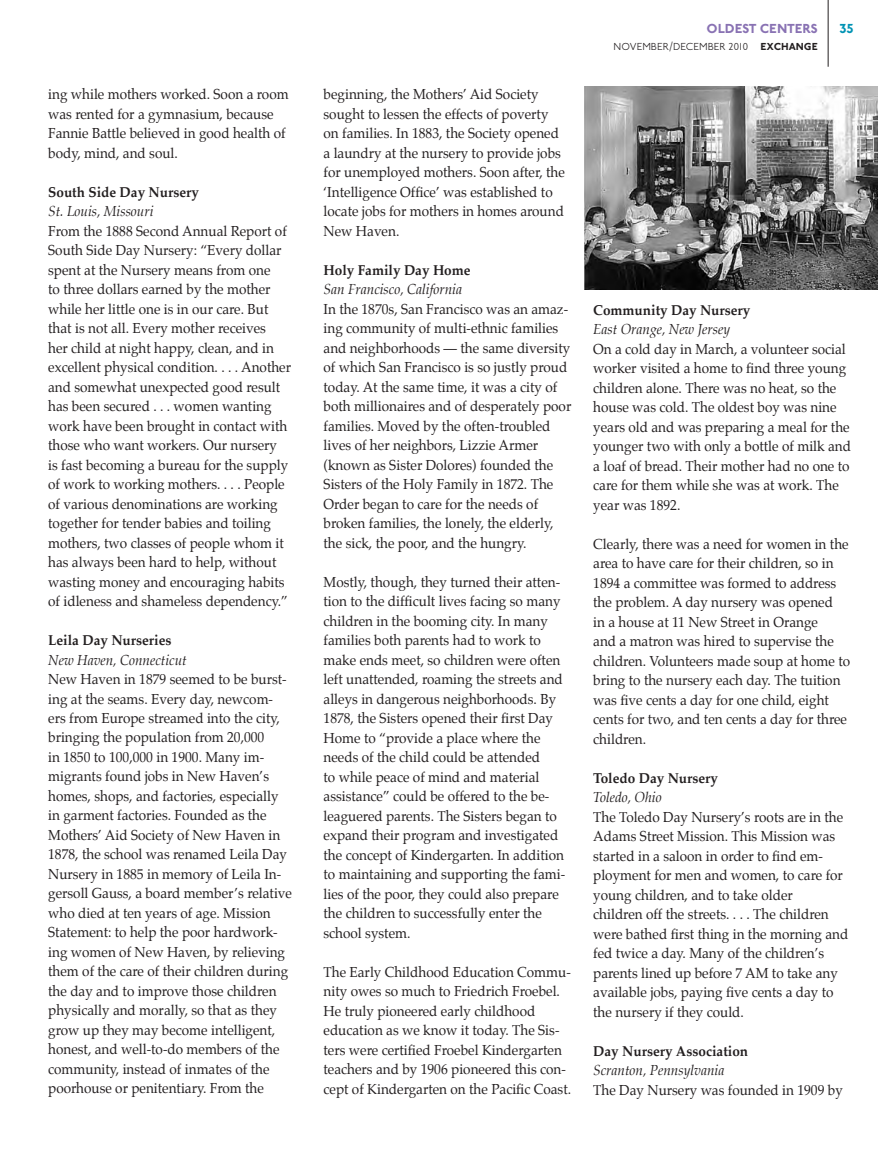
<style>
.page{position:relative;width:891px;height:1161px;background:#fff}
.page>*{position:absolute;margin:0;border:0;box-sizing:border-box;transform-origin:0 0}
.t1{font:14.25px/19.5px "Palatino";color:#231f20;scale:.95 1}
.t2{font:italic 14.25px "Palatino";color:#231f20;scale:.95 1}
.t3{font:700 14.25px "Palatino";color:#231f20;scale:.95 1}
.t4{font:700 13.5px "Johnston ITC";letter-spacing:-.015em;color:#8972b3}
.t5{font:700 13.5px "Johnston ITC";color:#0093b4}
.t6{font:300 10.5px "Johnston ITC";color:#231f20}
.s1{font-weight:700}
</style>
<div class="page">
<hr style="left:828px;top:0;width:1px;height:67px;background:#231f20">
<img style="left:585px;top:86px;width:292px;height:204px">
<p class="t1" style="left:48px;top:84px;width:255px">ing while mothers worked. Soon a room was rented for a gymnasium, because Fannie Battle believed in good health of body, mind, and soul.</p>
<p class="t3" style="left:48px;top:180px;width:160px">South Side Day Nursery</p>
<p class="t2" style="left:48px;top:200px;width:112px">St. Louis, Missouri</p>
<p class="t1" style="left:48px;top:221px;width:257px">From the 1888 Second Annual Report of South Side Day Nursery: “Every dollar spent at the Nursery means from one<br>to three dollars earned by the mother while her little one is in our care. But that is not all. Every mother receives<br>her child at night happy, clean, and in excellent physical condition. . . . Another and somewhat unexpected good result has been secured . . . women wanting work have been brought in contact with those who want workers. Our nursery<br>is fast becoming a bureau for the supply of work to working mothers. . . . People of various denominations are working together for tender babies and toiling mothers, two classes of people whom it has always been hard to help, without wasting money and encouraging habits of idleness and shameless dependency.”</p>
<p class="t3" style="left:48px;top:628px;width:131px">Leila Day Nurseries</p>
<p class="t2" style="left:48px;top:648px;width:147px">New Haven, Connecticut</p>
<p class="t1" style="left:48px;top:669px;width:258px">New Haven in 1879 seemed to be burst&shy;ing at the seams. Every day, newcom&shy;ers from Europe streamed into the city, bringing the population from 20,000<br>in 1850 to 100,000 in 1900. Many im&shy;migrants found jobs in New Haven’s homes, shops, and factories, especially in garment factories. Founded as the Mothers’ Aid Society of New Haven in 1878, the school was renamed Leila Day Nursery in 1885 in memory of Leila In&shy;gersoll Gauss, a board member’s relative who died at ten years of age. Mission Statement: to help the poor hardwork&shy;ing women of New Haven, by relieving them of the care of their children during the day and to improve those children physically and morally, so that as they grow up they may become intelligent, honest, and well-to-do members of the community, instead of inmates of the poorhouse or penitentiary. From the</p>
<p class="t1" style="left:324px;top:85px;width:256px">beginning, the Mothers’ Aid Society sought to lessen the effects of poverty on families. In 1883, the Society opened a laundry at the nursery to provide jobs for unemployed mothers. Soon after, the ‘Intelligence Office’ was established to locate jobs for mothers in homes around New Haven.</p>
<p class="t3" style="left:324px;top:258px;width:156px">Holy Family Day Home</p>
<p class="t2" style="left:324px;top:278px;width:147px">San Francisco, California</p>
<p class="t1" style="left:324px;top:299px;width:262px">In the 1870s, San Francisco was an amaz&shy;ing community of multi-ethnic families and neighborhoods — the same diversity of which San Francisco is so justly proud today. At the same time, it was a city of both millionaires and of desperately poor families. Moved by the often-troubled lives of her neighbors, Lizzie Armer (known as Sister Dolores) founded the Sisters of the Holy Family in 1872. The Order began to care for the needs of broken families, the lonely, the elderly, the sick, the poor, and the hungry.</p>
<p class="t1" style="left:324px;top:572px;width:256px">Mostly, though, they turned their atten&shy;tion to the difficult lives facing so many children in the booming city. In many families both parents had to work to make ends meet, so children were often left unattended, roaming the streets and alleys in dangerous neighborhoods. By 1878, the Sisters opened their first Day Home to “provide a place where the needs of the child could be attended<br>to while peace of mind and material assistance” could be offered to the be&shy;leaguered parents. The Sisters began to expand their program and investigated the concept of Kindergarten. In addition to maintaining and supporting the fami&shy;lies of the poor, they could also prepare the children to successfully enter the school system.</p>
<p class="t1" style="left:324px;top:962px;width:262px">The Early Childhood Education Commu&shy;nity owes so much to Friedrich Froebel.<br>He truly pioneered early childhood education as we know it today. The Sis&shy;ters were certified Froebel Kindergarten teachers and by 1906 pioneered this con&shy;cept of Kindergarten on the Pacific Coast.</p>
<p class="t4" style="left:706px;top:21px;width:113px">OLDEST CENTERS</p>
<p class="t5" style="left:839px;top:21px;width:17px">35</p>
<p class="t6" style="left:614px;top:40px;width:206px">NOVEMBER/DECEMBER 2010 <span class="s1">EXCHANGE</span></p>
<p class="t3" style="left:593px;top:298px;width:167px">Community Day Nursery</p>
<p class="t2" style="left:593px;top:318px;width:146px">East Orange, New Jersey</p>
<p class="t1" style="left:593px;top:339px;width:273px">On a cold day in March, a volunteer social worker visited a home to find three young children alone. There was no heat, so the house was cold. The oldest boy was nine years old and was preparing a meal for the younger two with only a bottle of milk and a loaf of bread. Their mother had no one to care for them while she was at work. The year was 1892.</p>
<p class="t1" style="left:593px;top:534px;width:272px">Clearly, there was a need for women in the area to have care for their children, so in 1894 a committee was formed to address the problem. A day nursery was opened<br>in a house at 11 New Street in Orange<br>and a matron was hired to supervise the children. Volunteers made soup at home to bring to the nursery each day. The tuition was five cents a day for one child, eight cents for two, and ten cents a day for three children.</p>
<p class="t3" style="left:593px;top:766px;width:133px">Toledo Day Nursery</p>
<p class="t2" style="left:593px;top:786px;width:74px">Toledo, Ohio</p>
<p class="t1" style="left:593px;top:807px;width:270px">The Toledo Day Nursery’s roots are in the Adams Street Mission. This Mission was started in a saloon in order to find em&shy;ployment for men and women, to care for young children, and to take older<br>children off the streets. . . . The children were bathed first thing in the morning and fed twice a day. Many of the children’s parents lined up before 7 AM to take any available jobs, paying five cents a day to the nursery if they could.</p>
<p class="t3" style="left:593px;top:1039px;width:165px">Day Nursery Association</p>
<p class="t2" style="left:593px;top:1059px;width:140px">Scranton, Pennsylvania</p>
<p class="t1" style="left:593px;top:1080px;width:264px">The Day Nursery was founded in 1909 by</p>
</div>
